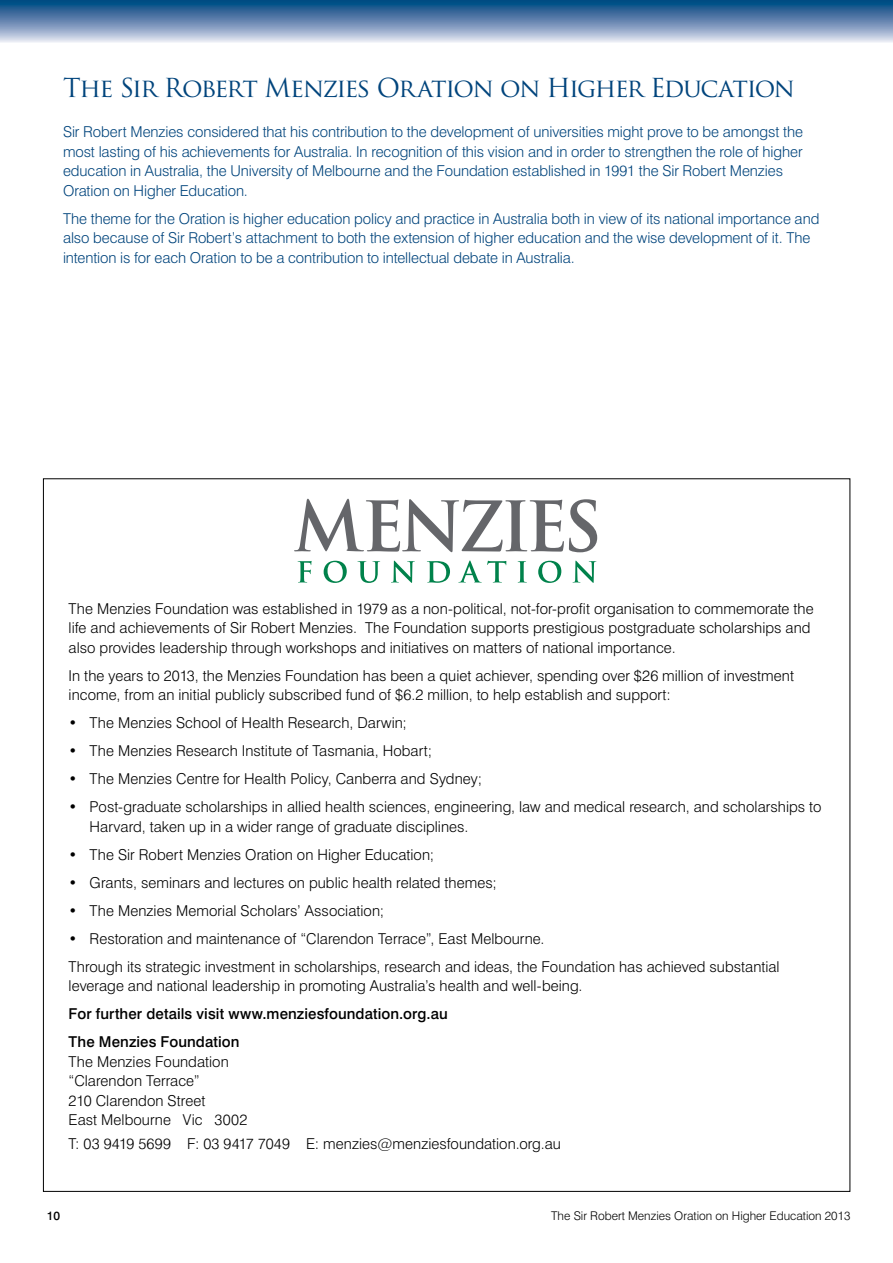
<style>
.page{position:relative;width:893px;height:1263px;background:#fff}
.page>*{position:absolute;margin:0;border:0;box-sizing:border-box;transform-origin:0 0}
.t1{font:25.5px "Trajan Pro";letter-spacing:-.07em;color:#00447c}
.t2{font:300 15px/19.5px "Swiss 721 BT";letter-spacing:.005em;color:#000}
.t3{font:300 15px/19.5px "Swiss 721 BT";letter-spacing:-.005em;color:#00447c}
.t4{font:500 15px/28px "Swiss 721 BT";letter-spacing:.005em;color:#000}
.t5{font:300 12px "Swiss 721 BT";color:#000}
.t6{font:500 12px "Swiss 721 BT";color:#000}
</style>
<div class="page">
<svg style="left:0;top:0;width:893px;height:43px;background:#6c8eb5"></svg>
<svg style="left:298px;top:561px;width:14px;height:21px"></svg>
<svg style="left:324px;top:561px;width:23px;height:22px"></svg>
<svg style="left:357px;top:561px;width:23px;height:22px"></svg>
<svg style="left:391px;top:561px;width:24px;height:22px"></svg>
<svg style="left:427px;top:561px;width:23px;height:22px"></svg>
<svg style="left:459px;top:560px;width:47px;height:22px"></svg>
<svg style="left:518px;top:561px;width:8px;height:21px"></svg>
<svg style="left:538px;top:561px;width:23px;height:22px"></svg>
<svg style="left:573px;top:561px;width:23px;height:22px"></svg>
<svg style="left:294px;top:499px;width:303px;height:53px"></svg>
<h1 class="t1" style="left:63px;top:71px;width:733px">The Sir Robert Menzies Oration on Higher Education</h1>
<p class="t3" style="left:63px;top:122px;width:741px">Sir Robert Menzies considered that his contribution to the development of universities might prove to be amongst the most lasting of his achievements for Australia. In recognition of this vision and in order to strengthen the role of higher education in Australia, the University of Melbourne and the Foundation established in 1991 the Sir Robert Menzies Oration on Higher Education.</p>
<p class="t3" style="left:63px;top:209px;width:758px">The theme for the Oration is higher education policy and practice in Australia both in view of its national importance and also because of Sir Robert’s attachment to both the extension of higher education and the wise development of it. The intention is for each Oration to be a contribution to intellectual debate in Australia.</p>
<p class="t2" style="left:69px;top:598px;width:747px">The Menzies Foundation was established in 1979 as a non-political, not-for-profit organisation to commemorate the life and achievements of Sir Robert Menzies. The Foundation supports prestigious postgraduate scholarships and also provides leadership through workshops and initiatives on matters of national importance.</p>
<p class="t2" style="left:69px;top:665px;width:727px">In the years to 2013, the Menzies Foundation has been a quiet achiever, spending over $26 million of investment income, from an initial publicly subscribed fund of $6.2 million, to help establish and support:</p>
<p class="t2" style="left:69px;top:713px;width:340px">• The Menzies School of Health Research, Darwin;</p>
<p class="t2" style="left:69px;top:741px;width:365px">• The Menzies Research Institute of Tasmania, Hobart;</p>
<p class="t2" style="left:69px;top:769px;width:415px">• The Menzies Centre for Health Policy, Canberra and Sydney;</p>
<p class="t2" style="left:90px;top:797px;width:733px;text-indent:-21px">• Post-graduate scholarships in allied health sciences, engineering, law and medical research, and scholarships to<br>Harvard, taken up in a wider range of graduate disciplines.</p>
<p class="t2" style="left:69px;top:844px;width:367px">• The Sir Robert Menzies Oration on Higher Education;</p>
<p class="t2" style="left:69px;top:872px;width:430px">• Grants, seminars and lectures on public health related themes;</p>
<p class="t2" style="left:69px;top:900px;width:317px">• The Menzies Memorial Scholars’ Association;</p>
<p class="t2" style="left:69px;top:924px;width:713px;line-height:28px">• Restoration and maintenance of “Clarendon Terrace”, East Melbourne.<br>Through its strategic investment in scholarships, research and ideas, the Foundation has achieved substantial</p>
<p class="t2" style="left:69px;top:976px;width:515px">leverage and national leadership in promoting Australia’s health and well-being.</p>
<p class="t4" style="left:69px;top:1000px;width:381px">For further details visit www.menziesfoundation.org.au<br>The Menzies Foundation</p>
<p class="t2" style="left:69px;top:1051px;width:180px">The Menzies Foundation “Clarendon Terrace”<br>210 Clarendon Street<br>East Melbourne Vic 3002</p>
<p class="t2" style="left:69px;top:1134px;width:494px">T: 03 9419 5699 F: 03 9417 7049 E: menzies@menziesfoundation.org.au</p>
<p class="t6" style="left:47px;top:1208px;width:15px">10</p>
<p class="t5" style="left:551px;top:1208px;width:301px">The Sir Robert Menzies Oration on Higher Education 2013</p>
</div>
